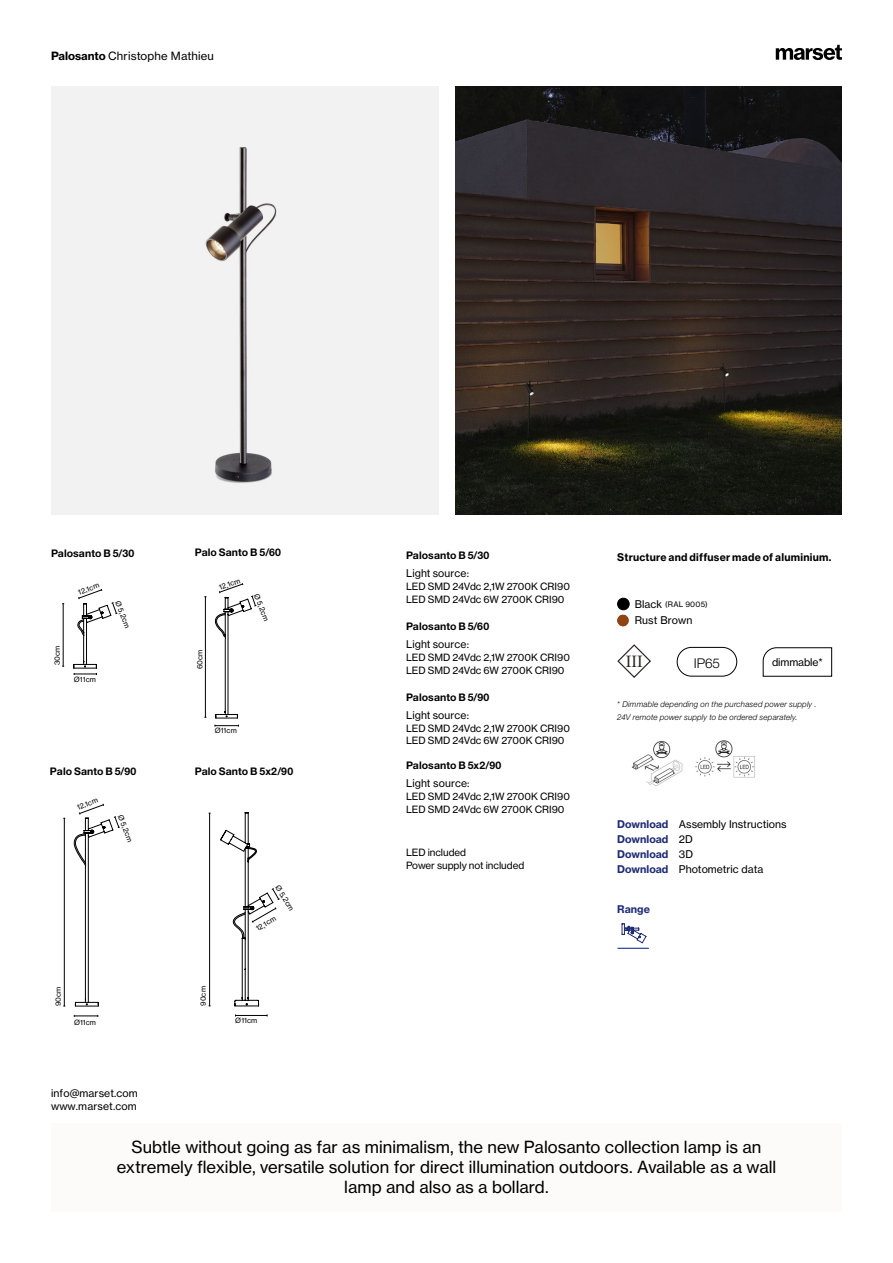
<style>
.page{position:relative;width:893px;height:1263px;background:#fff}
.page>*{position:absolute;margin:0;border:0;box-sizing:border-box;transform-origin:0 0}
.t1{font:16.5px/20.2px "N Haas Grotesk TX Pro 55 Rg";color:#000;text-align:center}
.t2{font:16.5px "Book Antiqua";color:#2a2522}
.t3{font:300 13.5px "Helvetica Neue LT Std";color:#000}
.t4{font:11.25px "N Haas Grotesk TX Pro 55 Rg";letter-spacing:.015em;color:#000}
.t5{font:10.5px/13.5px "N Haas Grotesk TX Pro 55 Rg";letter-spacing:.01em;color:#000}
.t6{font:700 10.5px "Helvetica Neue LT Std";letter-spacing:.005em;color:#000}
.t7{font:10.5px "N Haas Grotesk TX Pro 75 Bd";letter-spacing:.02em;color:#000}
.t8{font:10.5px/15px "N Haas Grotesk TX Pro 75 Bd";color:#202d76}
.t9{font:10.5px "N Haas Grotesk TX Pro 55 Rg";letter-spacing:-.01em;color:#000}
.t10{font:9.9px/12.9px "N Haas Grotesk TX Pro 55 Rg";letter-spacing:-.005em;color:#000}
.t11{font:italic 300 8.1px/12.9px "Helvetica Neue LT Std";letter-spacing:.015em;color:#000}
.t12{font:7.5px "N Haas Grotesk TX Pro 55 Rg";letter-spacing:.03em;color:#000}
.t13{font:7.2px "N Haas Grotesk TX Pro 55 Rg";letter-spacing:.015em;color:#000}
.s1{font-family:"N Haas Grotesk TX Pro 75 Bd"}
.s2{font-size:10.5px}
.s3{font-family:"N Haas Grotesk TX Pro 75 Bd";color:#202d76}
.s4{font-family:"N Haas Grotesk TX Pro 55 Rg";color:#000}
</style>
<div class="page">
<svg style="left:776px;top:45px;width:66px;height:15px"></svg>
<div style="left:617px;top:615px;width:12px;height:11px;background:#904315;border-radius:50%"></div>
<svg style="left:617px;top:615px;width:9px;height:11px"></svg>
<div style="left:51px;top:1123px;width:791px;height:89px;background:#fcfbfa"></div>
<svg style="left:617px;top:644px;width:34px;height:34px"></svg>
<svg style="left:763px;top:647px;width:69px;height:30px"></svg>
<div style="left:618px;top:598px;width:11px;height:12px;background:#000;border-radius:50%"></div>
<div style="left:617px;top:598px;width:12px;height:12px;border:1px solid #000;border-radius:50%"></div>
<img style="left:695px;top:740px;width:60px;height:38px">
<hr style="left:63px;top:604px;width:1px;height:62px;background:#000">
<svg style="left:73px;top:588px;width:45px;height:87px"></svg>
<svg style="left:622px;top:923px;width:25px;height:20px"></svg>
<hr style="left:618px;top:948px;width:30px;height:1px;background:#001789">
<hr style="left:205px;top:597px;width:1px;height:120px;background:#000">
<svg style="left:215px;top:725px;width:24px;height:2px"></svg>
<svg style="left:215px;top:583px;width:42px;height:136px"></svg>
<hr style="left:64px;top:818px;width:1px;height:188px;background:#000">
<svg style="left:74px;top:1015px;width:25px;height:2px"></svg>
<svg style="left:74px;top:803px;width:46px;height:204px"></svg>
<hr style="left:209px;top:813px;width:1px;height:193px;background:#000">
<hr style="left:236px;top:1015px;width:31px;height:1px;background:#000">
<svg style="left:220px;top:812px;width:60px;height:194px"></svg>
<img style="left:455px;top:86px;width:387px;height:428px">
<div style="left:51px;top:86px;width:387px;height:428px;background:#f2f2f2"></div>
<img style="left:631px;top:741px;width:52px;height:45px">
<svg style="left:634px;top:779px;width:19px;height:7px"></svg>
<div style="left:677px;top:647px;width:60px;height:29px;border:1px solid #000;border-radius:14px"></div>
<p class="t4" style="left:51px;top:49px;width:164px"><span class="s1">Palosanto</span> Christophe Mathieu</p>
<p class="t6" style="left:51px;top:547px;width:85px">Palosanto B 5/30</p>
<p class="t13" style="left:77px;top:588px;width:23px;rotate:-20deg">12,1cm</p>
<p class="t13" style="left:53px;top:665px;width:21px;rotate:-90deg">30cm</p>
<p class="t13" style="left:74px;top:674px;width:24px">Ø11cm</p>
<p class="t13" style="left:122px;top:599px;width:30px;rotate:69deg">Ø 5,2cm</p>
<p class="t6" style="left:50px;top:764px;width:88px">Palo Santo B 5/90</p>
<p class="t13" style="left:76px;top:803px;width:23px;rotate:-20deg">12,1cm</p>
<p class="t13" style="left:124px;top:813px;width:30px;rotate:69deg">Ø 5,2cm</p>
<p class="t13" style="left:54px;top:1006px;width:21px;rotate:-90deg">90cm</p>
<p class="t13" style="left:74px;top:1017px;width:24px">Ø11cm</p>
<p class="t6" style="left:195px;top:545px;width:88px">Palo Santo B 5/60</p>
<p class="t13" style="left:195px;top:669px;width:21px;rotate:-90deg">60cm</p>
<p class="t13" style="left:218px;top:583px;width:23px;rotate:-20deg">12,1cm</p>
<p class="t13" style="left:261px;top:593px;width:30px;rotate:69deg">Ø 5,2cm</p>
<p class="t13" style="left:215px;top:726px;width:24px">Ø11cm</p>
<p class="t6" style="left:195px;top:764px;width:100px">Palo Santo B 5x2/90</p>
<p class="t13" style="left:281px;top:883px;width:30px;rotate:59deg">Ø 5,2cm</p>
<p class="t13" style="left:199px;top:1006px;width:21px;rotate:-90deg">90cm</p>
<p class="t13" style="left:254px;top:925px;width:23px;rotate:-30deg">12,1cm</p>
<p class="t13" style="left:235px;top:1016px;width:24px">Ø11cm</p>
<p class="t6" style="left:406px;top:549px;width:85px">Palosanto B 5/30</p>
<p class="t5" style="left:406px;top:566px;width:64px">Light source:</p>
<p class="t10" style="left:406px;top:580px;width:165px">LED SMD 24Vdc 2,1W 2700K CRI90<br>LED SMD 24Vdc 6W 2700K CRI90</p>
<p class="t6" style="left:406px;top:620px;width:85px">Palosanto B 5/60</p>
<p class="t5" style="left:406px;top:637px;width:64px">Light source:</p>
<p class="t10" style="left:406px;top:651px;width:165px">LED SMD 24Vdc 2,1W 2700K CRI90<br>LED SMD 24Vdc 6W 2700K CRI90</p>
<p class="t6" style="left:406px;top:690px;width:85px">Palosanto B 5/90</p>
<p class="t5" style="left:406px;top:708px;width:64px">Light source:</p>
<p class="t10" style="left:406px;top:721px;width:165px">LED SMD 24Vdc 2,1W 2700K CRI90<br>LED SMD 24Vdc 6W 2700K CRI90</p>
<p class="t6" style="left:406px;top:759px;width:97px">Palosanto B 5x2/90</p>
<p class="t5" style="left:406px;top:777px;width:65px">Light source:</p>
<p class="t10" style="left:406px;top:790px;width:165px">LED SMD 24Vdc 2,1W 2700K CRI90<br>LED SMD 24Vdc 6W 2700K CRI90</p>
<p class="t10" style="left:406px;top:846px;width:120px">LED included<br>Power supply not included</p>
<p class="t7" style="left:617px;top:550px;width:216px">Structure and diffuser made of aluminium.</p>
<p class="t12" style="left:635px;top:600px;width:75px"><span class="s2">Black</span> (RAL 9005)</p>
<p class="t5" style="left:635px;top:613px;width:59px">Rust Brown</p>
<h1 class="t2" style="left:626px;top:650px;width:18px">III</h1>
<p class="t9" style="left:772px;top:655px;width:52px">dimmable*</p>
<h2 class="t3" style="left:694px;top:654px;width:27px">IP65</h2>
<p class="t11" style="left:617px;top:698px;width:201px">* Dimmable depending on the purchased power supply .<br>24V remote power supply to be ordered separately.</p>
<p class="t5" style="left:617px;top:817px;width:171px"><span class="s3">Download</span> Assembly Instructions</p>
<p class="t8" style="left:617px;top:832px;width:77px">Download <span class="s4">2D<br></span>Download <span class="s4">3D</span></p>
<p class="t5" style="left:617px;top:862px;width:148px"><span class="s3">Download</span> Photometric data</p>
<p class="t8" style="left:617px;top:901px;width:34px">Range</p>
<p class="t5" style="left:51px;top:1086px;width:88px">info@marset.com www.marset.com</p>
<h1 class="t1" style="left:117px;top:1137px;width:661px">Subtle without going as far as minimalism, the new Palosanto collection lamp is an extremely flexible, versatile solution for direct illumination outdoors. Available as a wall lamp and also as a bollard.</h1>
</div>
